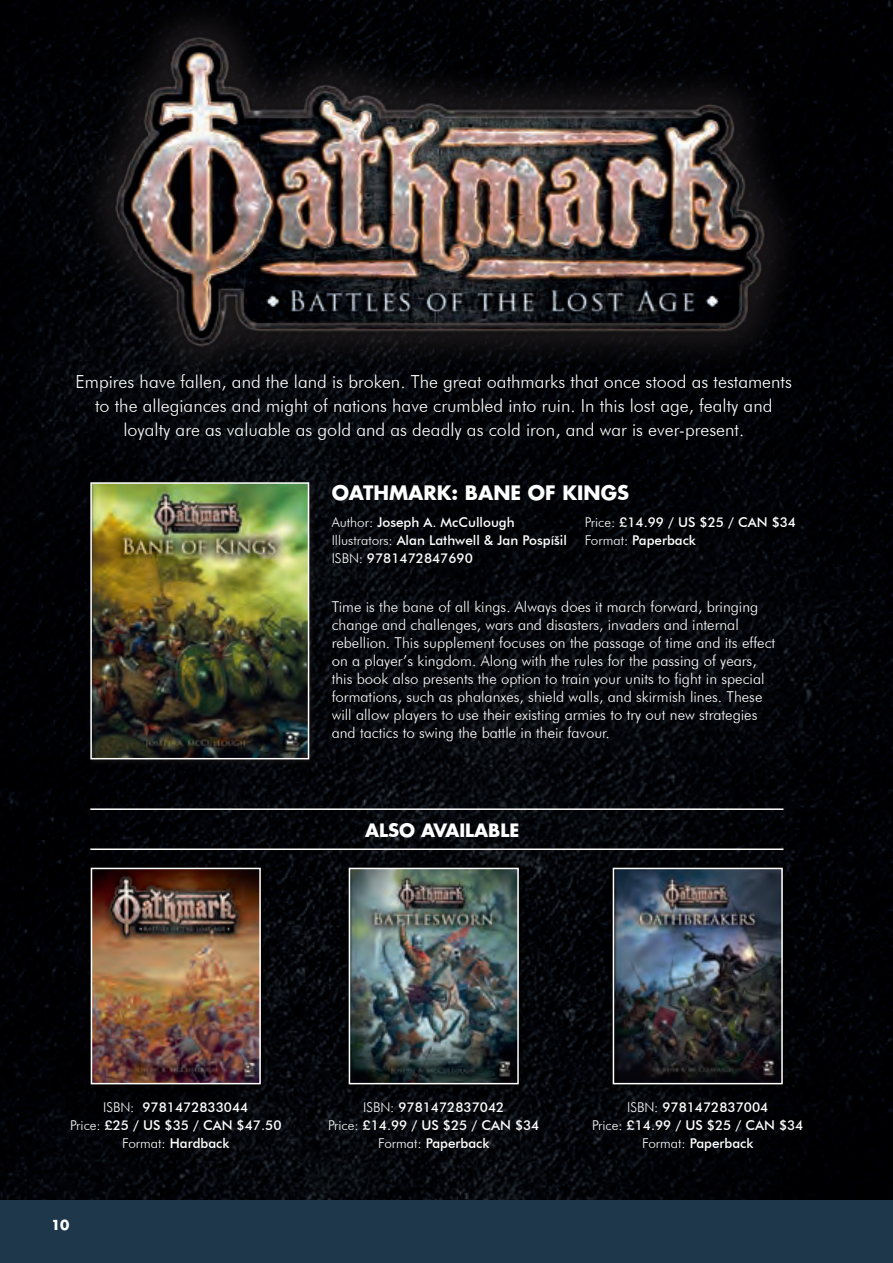
<style>
.page{position:relative;width:893px;height:1263px;background:#fff}
.page>*{position:absolute;margin:0;border:0;box-sizing:border-box;transform-origin:0 0}
.t1{font:700 19.5px "Futura";color:#fff}
.t2{font:300 18px/24px "Futura BT";color:#fff;text-align:center}
.t3{font:700 18px "Futura";color:#fff}
.t4{font:300 15px/18px "Futura BT";color:#fff}
.t5{font:500 13.5px/18px "Futura BT";color:#fff;text-align:center}
.t6{font:700 13.5px "Futura";color:#fff}
.s1{font-weight:300}
</style>
<div class="page">
<div style="left:0;top:1199px;width:893px;height:64px;background:#1e374b"></div>
<img style="left:0;top:0;width:893px;height:1199px">
<div style="left:605px;top:860px;width:186px;height:232px;background:#000"></div>
<img style="left:616px;top:871px;width:164px;height:210px">
<div style="left:613px;top:868px;width:170px;height:216px;border:2px solid #fff"></div>
<div style="left:72px;top:0;width:735px;height:389px;background:#231f20;opacity:.85"></div>
<img style="left:70px;top:0;width:731px;height:383px">
<div style="left:341px;top:860px;width:186px;height:232px;background:#000;opacity:.85"></div>
<img style="left:352px;top:871px;width:164px;height:210px">
<div style="left:349px;top:868px;width:170px;height:216px;border:2px solid #fff"></div>
<div style="left:83px;top:860px;width:186px;height:232px;background:#000"></div>
<img style="left:94px;top:871px;width:164px;height:210px">
<div style="left:91px;top:868px;width:170px;height:216px;border:2px solid #fff"></div>
<hr style="left:90px;top:808px;width:693px;height:2px;background:#fff">
<hr style="left:90px;top:848px;width:693px;height:2px;background:#fff">
<div style="left:87px;top:479px;width:228px;height:286px;background:#231f20;opacity:.5"></div>
<img style="left:93px;top:485px;width:213px;height:271px">
<div style="left:90px;top:482px;width:219px;height:277px;border:2px solid #fff"></div>
<p class="t2" style="left:76px;top:369px;width:718px">Empires have fallen, and the land is broken. The great oathmarks that once stood as testaments to the allegiances and might of nations have crumbled into ruin. In this lost age, fealty and loyalty are as valuable as gold and as deadly as cold iron, and war is ever-present.</p>
<h1 class="t1" style="left:332px;top:479px;width:299px">OATHMARK: BANE OF KINGS</h1>
<p class="t5" style="left:332px;top:513px;width:237px;text-align:left"><span class="s1">Author:</span> Joseph A. McCullough<br><span class="s1">Illustrators:</span> Alan Lathwell &amp; Jan Pospíšil<br><span class="s1">ISBN:</span> 9781472847690</p>
<p class="t5" style="left:585px;top:513px;width:213px;text-align:left"><span class="s1">Price:</span> £14.99 / US $25 / CAN $34<br><span class="s1">Format:</span> Paperback</p>
<p class="t4" style="left:332px;top:598px;width:445px">Time is the bane of all kings. Always does it march forward, bringing change and challenges, wars and disasters, invaders and internal rebellion. This supplement focuses on the passage of time and its effect on a player’s kingdom. Along with the rules for the passing of years, this book also presents the option to train your units to fight in special formations, such as phalanxes, shield walls, and skirmish lines. These will allow players to use their existing armies to try out new strategies and tactics to swing the battle in their favour.</p>
<p class="t3" style="left:365px;top:817px;width:156px">ALSO AVAILABLE</p>
<p class="t5" style="left:70px;top:1098px;width:213px"><span class="s1">ISBN:</span> 9781472833044<br><span class="s1">Price:</span> £25 / US $35 / CAN $47.50<br><span class="s1">Format:</span> Hardback</p>
<p class="t6" style="left:51px;top:1216px;width:20px">10</p>
<p class="t5" style="left:328px;top:1098px;width:213px"><span class="s1">ISBN:</span> 9781472837042<br><span class="s1">Price:</span> £14.99 / US $25 / CAN $34<br><span class="s1">Format:</span> Paperback</p>
<p class="t5" style="left:592px;top:1098px;width:213px"><span class="s1">ISBN:</span> 9781472837004<br><span class="s1">Price:</span> £14.99 / US $25 / CAN $34<br><span class="s1">Format:</span> Paperback</p>
</div>
